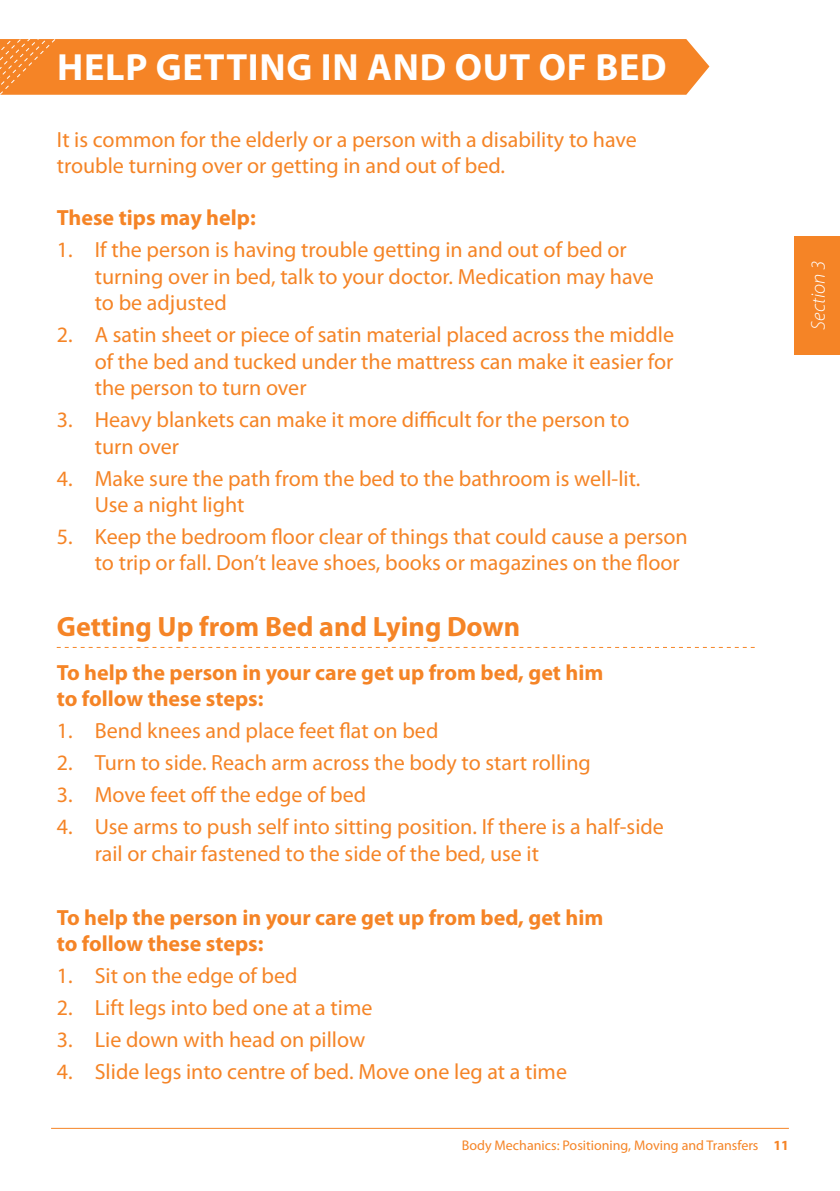
<style>
.page{position:relative;width:840px;height:1191px;background:#fff}
.page>*{position:absolute;margin:0;border:0;box-sizing:border-box;transform-origin:0 0}
.t1{font:700 38px "Myriad Pro";letter-spacing:.02em;color:#fff}
.t2{font:700 28px "Myriad Pro";color:#f58426}
.t3{font:22px/26.4px "Myriad Pro";color:#f58426}
.t4{font:700 22px/26.4px "Myriad Pro";color:#f58426}
.t5{font:italic 300 20px "Myriad Pro";color:#fff}
.t6{font:14px "Myriad Pro";color:#f58426}
.s1{font-weight:700}
</style>
<div class="page">
<hr style="left:51px;top:1128px;width:737px;height:1px;background:#f58426">
<div style="left:794px;top:236px;width:45px;height:118px;background:#f58426"></div>
<div style="left:0;top:39px;width:709px;height:56px;background:#f58426"></div>
<svg style="left:57px;top:647px;width:697px;height:1px"></svg>
<h1 class="t1" style="left:57px;top:42px;width:610px">Help Getting In and Out of Bed</h1>
<p class="t3" style="left:57px;top:126px;width:581px">It is common for the elderly or a person with a disability to have trouble turning over or getting in and out of bed.</p>
<p class="t4" style="left:57px;top:204px;width:200px">These tips may help:</p>
<p class="t3" style="left:95px;top:236px;width:560px;text-indent:-38px">1. If the person is having trouble getting in and out of bed or turning over in bed, talk to your doctor. Medication may have to be adjusted</p>
<p class="t3" style="left:95px;top:321px;width:580px;text-align:justify;text-indent:-38px">2. A satin sheet or piece of satin material placed across the middle of the bed and tucked under the mattress can make it easier for the person to turn over</p>
<p class="t3" style="left:95px;top:406px;width:536px;text-indent:-38px">3. Heavy blankets can make it more difficult for the person to turn over</p>
<p class="t3" style="left:95px;top:464px;width:547px;text-indent:-38px">4. Make sure the path from the bed to the bathroom is well-lit.<br>Use a night light</p>
<p class="t3" style="left:95px;top:523px;width:594px;text-indent:-38px">5. Keep the bedroom floor clear of things that could cause a person to trip or fall. Don’t leave shoes, books or magazines on the floor</p>
<p class="t2" style="left:57px;top:608px;width:464px">Getting Up from Bed and Lying Down</p>
<p class="t4" style="left:57px;top:658px;width:548px">To help the person in your care get up from bed, get him to follow these steps:</p>
<p class="t3" style="left:57px;top:717px;width:383px">1. Bend knees and place feet flat on bed</p>
<p class="t3" style="left:57px;top:749px;width:535px">2. Turn to side. Reach arm across the body to start rolling</p>
<p class="t3" style="left:57px;top:781px;width:311px">3. Move feet off the edge of bed</p>
<p class="t3" style="left:95px;top:813px;width:570px;text-indent:-38px">4. Use arms to push self into sitting position. If there is a half-side rail or chair fastened to the side of the bed, use it</p>
<p class="t4" style="left:57px;top:903px;width:548px">To help the person in your care get up from bed, get him to follow these steps:</p>
<p class="t3" style="left:57px;top:962px;width:242px">1. Sit on the edge of bed</p>
<p class="t3" style="left:57px;top:994px;width:317px">2. Lift legs into bed one at a time</p>
<p class="t3" style="left:57px;top:1026px;width:310px">3. Lie down with head on pillow</p>
<p class="t3" style="left:57px;top:1058px;width:511px">4. Slide legs into centre of bed. Move one leg at a time</p>
<p class="t6" style="left:461px;top:1137px;width:328px">Body Mechanics: Positioning, Moving and Transfers <span class="s1">11</span></p>
<p class="t5" style="left:807px;top:330px;width:70px;rotate:-90deg">Section 3</p>
</div>
